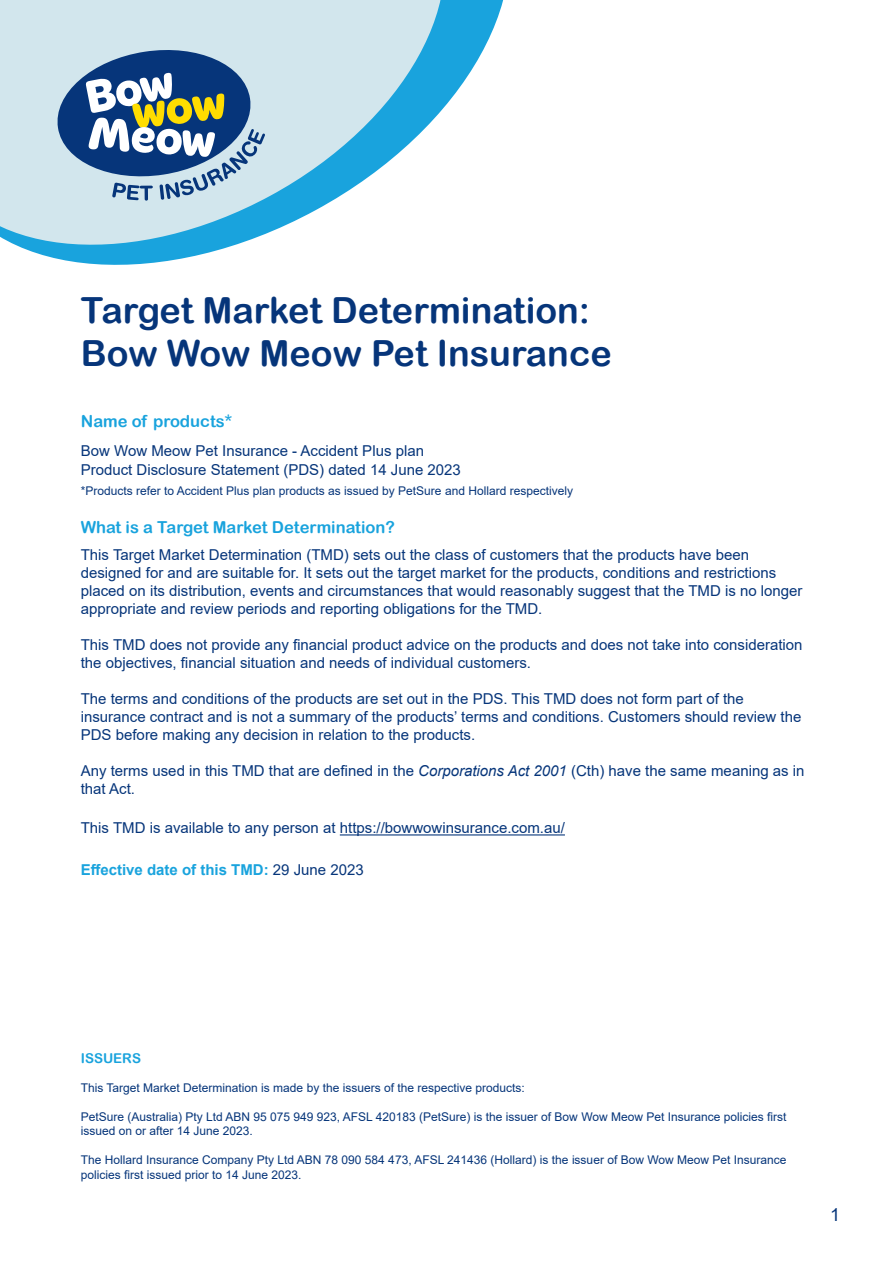
<style>
.page{position:relative;width:893px;height:1263px;background:#fff}
.page>*{position:absolute;margin:0;border:0;box-sizing:border-box;transform-origin:0 0}
.t1{font:36px "Arial Rounded MT Bold";color:#06357a}
.t2{font:18px "Arial";color:#06357a}
.t3{font:16.5px "Arial Rounded MT Bold";color:#19a3dd}
.t4{font:15px/18px "Arial";color:#06357a}
.t5{font:700 15px "Arial";color:#19a3dd}
.t6{font:13.5px "Arial Rounded MT Bold";color:#19a3dd}
.t7{font:12px/14.4px "Arial";color:#06357a}
.s1{font-style:italic}
.s2{font-weight:400;color:#06357a}
</style>
<div class="page">
<svg style="left:477px;top:0;width:27px;height:61px;fill:#19a3dd"></svg>
<svg style="left:0;top:0;width:477px;height:265px;fill:#d2e6ed"></svg>
<svg style="left:58px;top:50px;width:207px;height:151px;background:#7995ad"></svg>
<hr style="left:340px;top:834px;width:225px;height:1px;background:#06357a">
<p class="t1" style="left:81px;top:289px;width:511px">Target Market Determination:</p>
<p class="t1" style="left:81px;top:332px;width:532px">Bow Wow Meow Pet Insurance</p>
<p class="t3" style="left:81px;top:412px;width:153px">Name of products*</p>
<p class="t4" style="left:81px;top:441px;width:345px">Bow Wow Meow Pet Insurance - Accident Plus plan</p>
<p class="t4" style="left:81px;top:461px;width:382px">Product Disclosure Statement (PDS) dated 14 June 2023</p>
<p class="t7" style="left:81px;top:483px;width:494px">*Products refer to Accident Plus plan products as issued by PetSure and Hollard respectively</p>
<p class="t3" style="left:81px;top:517px;width:316px">What is a Target Market Determination?</p>
<p class="t4" style="left:81px;top:545px;width:723px">This Target Market Determination (TMD) sets out the class of customers that the products have been designed for and are suitable for. It sets out the target market for the products, conditions and restrictions placed on its distribution, events and circumstances that would reasonably suggest that the TMD is no longer appropriate and review periods and reporting obligations for the TMD.</p>
<p class="t4" style="left:81px;top:635px;width:723px">This TMD does not provide any financial product advice on the products and does not take into consideration the objectives, financial situation and needs of individual customers.</p>
<p class="t4" style="left:81px;top:689px;width:722px">The terms and conditions of the products are set out in the PDS. This TMD does not form part of the insurance contract and is not a summary of the products’ terms and conditions. Customers should review the<br>PDS before making any decision in relation to the products.</p>
<p class="t4" style="left:81px;top:761px;width:725px">Any terms used in this TMD that are defined in the <span class="s1">Corporations Act 2001</span> (Cth) have the same meaning as in that Act.</p>
<p class="t4" style="left:81px;top:819px;width:486px">This TMD is available to any person at https://bowwowinsurance.com.au/</p>
<p class="t5" style="left:81px;top:859px;width:285px">Effective date of this TMD: <span class="s2">29 June 2023</span></p>
<p class="t6" style="left:81px;top:1050px;width:62px">ISSUERS</p>
<p class="t7" style="left:81px;top:1081px;width:445px">This Target Market Determination is made by the issuers of the respective products:</p>
<p class="t7" style="left:81px;top:1109px;width:707px">PetSure (Australia) Pty Ltd ABN 95 075 949 923, AFSL 420183 (PetSure) is the issuer of Bow Wow Meow Pet Insurance policies first issued on or after 14 June 2023.</p>
<p class="t7" style="left:81px;top:1153px;width:707px">The Hollard Insurance Company Pty Ltd ABN 78 090 584 473, AFSL 241436 (Hollard) is the issuer of Bow Wow Meow Pet Insurance policies first issued prior to 14 June 2023.</p>
<p class="t2" style="left:830px;top:1202px;width:12px">1</p>
</div>
